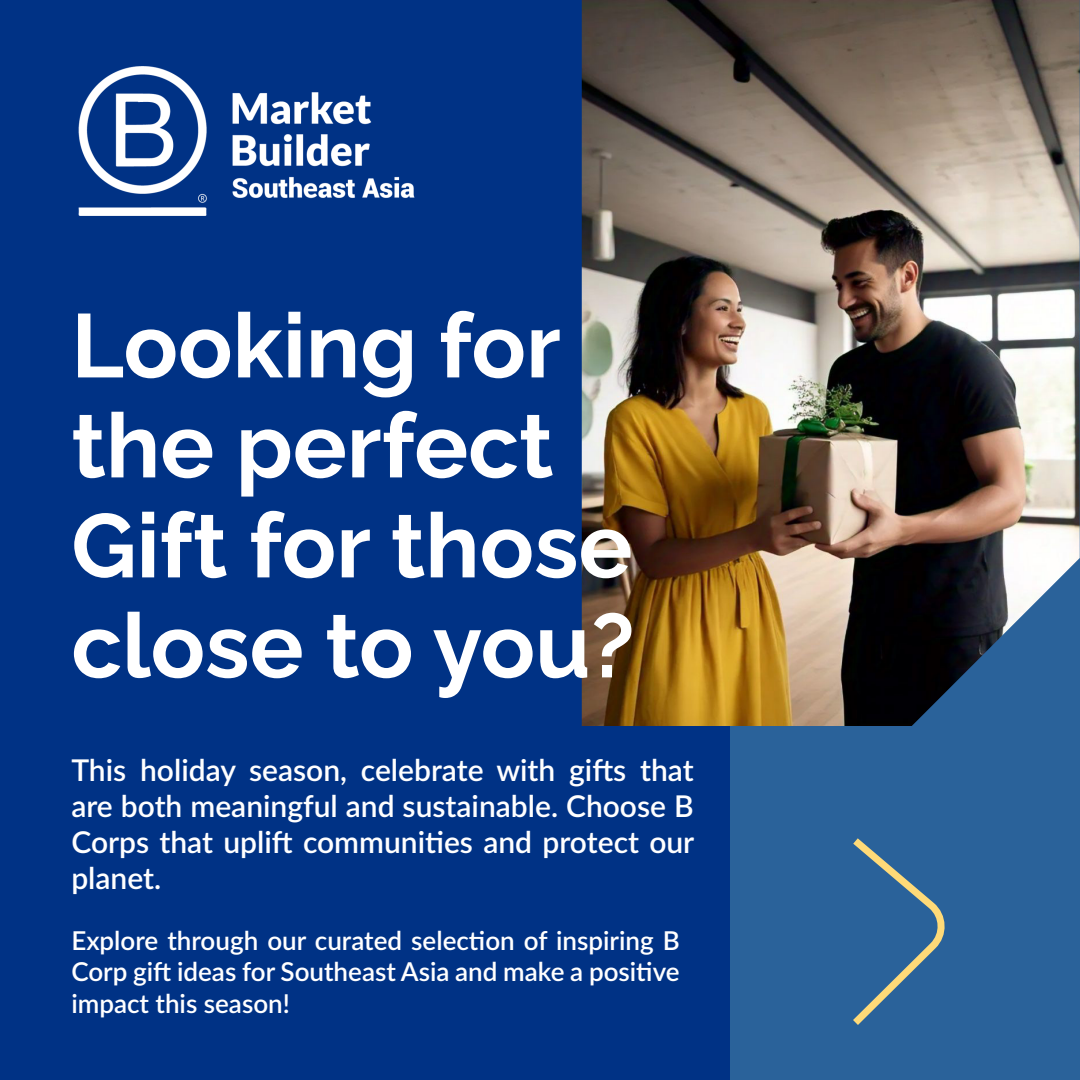
<style>
.page{position:relative;width:1080px;height:1080px;background:#003285}
.page>*{position:absolute;margin:0;border:0;box-sizing:border-box;transform-origin:0 0}
.t1{font:700 90px/100px "Raleway";color:#fff}
.t2{font:600 30px/36px "Lato";color:#fff;text-align:justify}
.t3{font:600 26px/31.2px "Lato";color:#fff;text-align:justify}
</style>
<div class="page">
<div style="left:730px;top:0;width:350px;height:1080px;background:#2a629a"></div>
<img style="left:582px;top:0;width:498px;height:726px">
<img style="left:78px;top:66px;width:337px;height:150px">
<svg style="left:853px;top:838px;width:92px;height:187px"></svg>
<h1 class="t1" style="left:71px;top:296px;width:565px">Looking for the perfect<br>Gift for those close to you?</h1>
<p class="t2" style="left:71px;top:752px;width:625px">This holiday season, celebrate with gifts that are both meaningful and sustainable. Choose B Corps that uplift communities and protect our planet.</p>
<p class="t3" style="left:71px;top:925px;width:610px">Explore through our curated selection of inspiring B Corp gift ideas for Southeast Asia and make a positive impact this season!</p>
</div>
